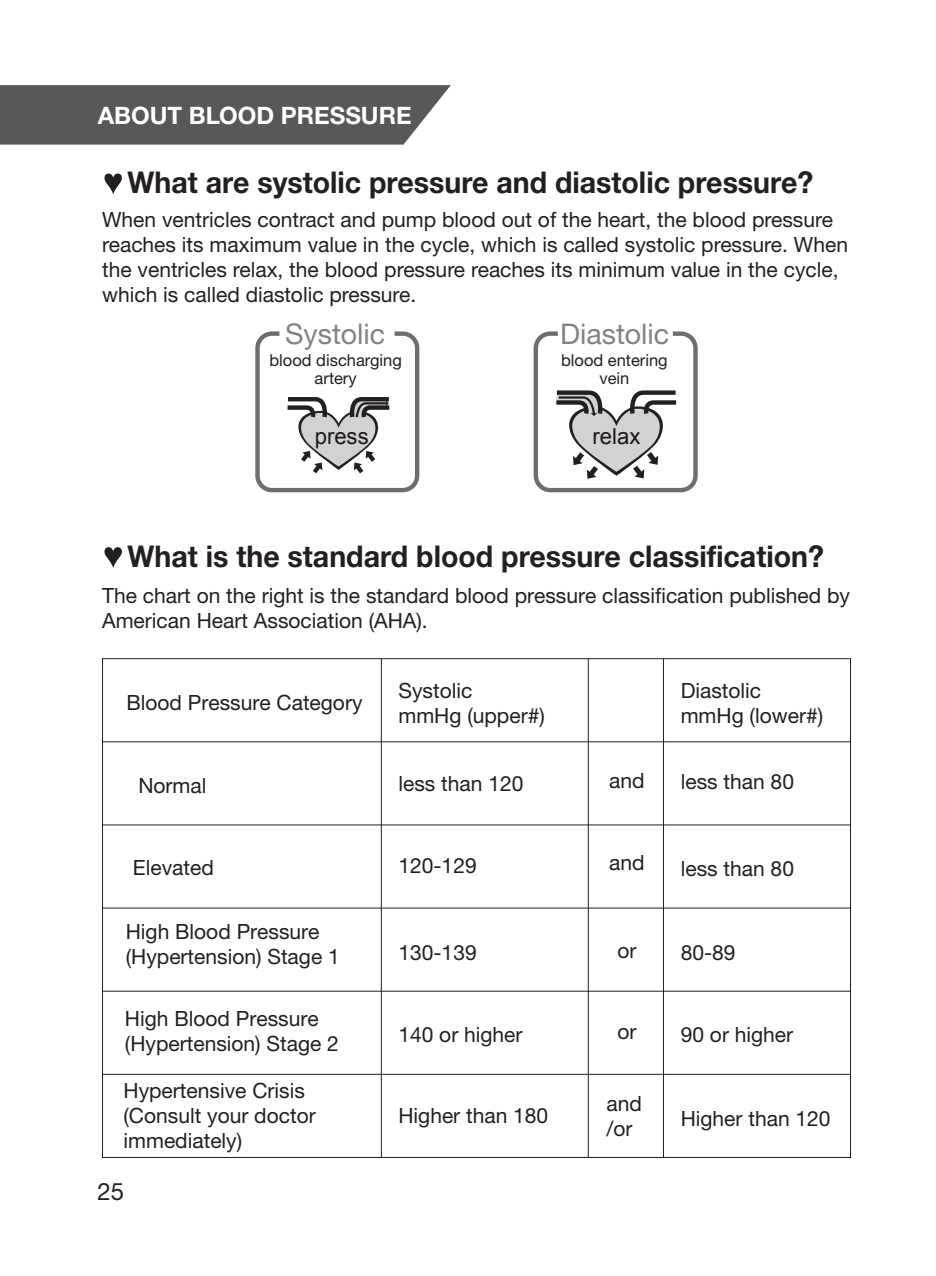
<style>
.page{position:relative;width:936px;height:1276px;background:#fff}
.page>*{position:absolute;margin:0;border:0;box-sizing:border-box;transform-origin:0 0}
.t1{font:700 30px "Helvetica Neue World 75";color:#231f20;scale:.95 1}
.t2{font:28.5px "Helvetica Neue World 55 Roman";color:#808285}
.t3{font:700 24px "Helvetica Neue World 75";color:#fff}
.t4{font:24px "Helvetica Neue World 55 Roman";color:#231f20}
.t5{font:22.2px "Arial";color:#201814}
.t6{font:21px/25.2px "Helvetica Neue World 55 Roman";color:#231f20}
.t7{font:16.5px/18px "Helvetica Neue World 55 Roman";color:#231f20;text-align:center}
</style>
<div class="page">
<svg style="left:0;top:85px;width:451px;height:60px;background:#616163"></svg>
<svg style="left:104px;top:174px;width:18px;height:21px"></svg>
<svg style="left:255px;top:331px;width:442px;height:161px"></svg>
<svg style="left:104px;top:547px;width:18px;height:21px"></svg>
<hr style="left:102px;top:741px;width:748px;height:1px;background:#231f20">
<hr style="left:102px;top:824px;width:748px;height:1px;background:#231f20">
<hr style="left:102px;top:907px;width:748px;height:1px;background:#231f20">
<hr style="left:102px;top:990px;width:748px;height:1px;background:#231f20">
<hr style="left:102px;top:1073px;width:748px;height:2px;background:#231f20">
<hr style="left:663px;top:658px;width:1px;height:499px;background:#231f20">
<hr style="left:587px;top:658px;width:1px;height:499px;background:#231f20">
<hr style="left:381px;top:658px;width:1px;height:499px;background:#231f20">
<p class="t3" style="left:98px;top:102px;width:315px">ABOUT BLOOD PRESSURE</p>
<h1 class="t1" style="left:128px;top:165px;width:723px">What are systolic pressure and diastolic pressure?</h1>
<p class="t6" style="left:102px;top:207px;width:747px">When ventricles contract and pump blood out of the heart, the blood pressure reaches its maximum value in the cycle, which is called systolic pressure. When the ventricles relax, the blood pressure reaches its minimum value in the cycle, which is called diastolic pressure.</p>
<h2 class="t2" style="left:285px;top:317px;width:101px">Systolic</h2>
<h2 class="t2" style="left:560px;top:317px;width:110px">Diastolic</h2>
<p class="t7" style="left:269px;top:351px;width:134px">blood discharging artery</p>
<p class="t7" style="left:561px;top:351px;width:108px">blood entering vein</p>
<p class="t5" style="left:315px;top:421px;width:55px">press</p>
<p class="t5" style="left:592px;top:421px;width:49px">relax</p>
<h1 class="t1" style="left:128px;top:539px;width:734px">What is the standard blood pressure classification?</h1>
<p class="t6" style="left:102px;top:583px;width:749px">The chart on the right is the standard blood pressure classification published by<br>American Heart Association (AHA).</p>
<p class="t6" style="left:126px;top:689px;width:238px">Blood Pressure Category</p>
<p class="t6" style="left:138px;top:773px;width:70px">Normal</p>
<p class="t6" style="left:133px;top:855px;width:82px">Elevated</p>
<p class="t6" style="left:126px;top:919px;width:215px">High Blood Pressure (Hypertension) Stage 1</p>
<p class="t6" style="left:125px;top:1005px;width:215px">High Blood Pressure (Hypertension) Stage 2</p>
<p class="t6" style="left:123px;top:1077px;width:194px">Hypertensive Crisis (Consult your doctor immediately)</p>
<p class="t4" style="left:97px;top:1177px;width:28px">25</p>
<p class="t6" style="left:398px;top:678px;width:148px">Systolic<br>mmHg (upper#)</p>
<p class="t6" style="left:680px;top:678px;width:144px">Diastolic mmHg (lower#)</p>
<p class="t6" style="left:398px;top:770px;width:126px">less than 120</p>
<p class="t6" style="left:609px;top:767px;width:37px">and</p>
<p class="t6" style="left:680px;top:769px;width:115px">less than 80</p>
<p class="t6" style="left:398px;top:853px;width:80px">120-129</p>
<p class="t6" style="left:609px;top:850px;width:37px">and</p>
<p class="t6" style="left:680px;top:856px;width:115px">less than 80</p>
<p class="t6" style="left:398px;top:940px;width:80px">130-139</p>
<p class="t6" style="left:617px;top:938px;width:21px">or</p>
<p class="t6" style="left:680px;top:940px;width:56px">80-89</p>
<p class="t6" style="left:398px;top:1022px;width:126px">140 or higher</p>
<p class="t6" style="left:617px;top:1019px;width:21px">or</p>
<p class="t6" style="left:680px;top:1022px;width:114px">90 or higher</p>
<p class="t6" style="left:398px;top:1103px;width:151px">Higher than 180</p>
<p class="t6" style="left:606px;top:1091px;width:37px">and /or</p>
<p class="t6" style="left:680px;top:1106px;width:151px">Higher than 120</p>
</div>
